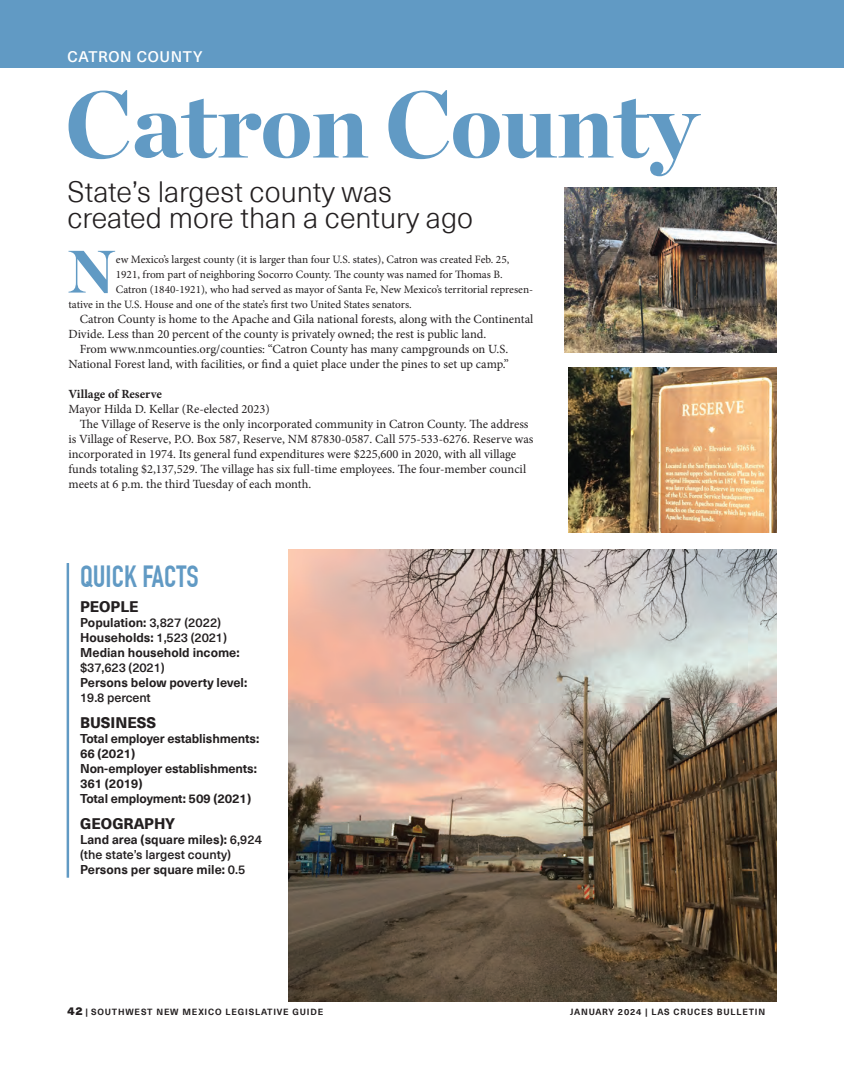
<style>
.page{position:relative;width:844px;height:1069px;background:#fff}
.page>*{position:absolute;margin:0;border:0;box-sizing:border-box;transform-origin:0 0}
.t1{font:900 93.75px "Chronicle Display";letter-spacing:-.01em;color:#619ac4}
.Body_Copy{font:900 59.88px "Chronicle Display";color:#619ac4}
.t2{font:700 30px "DIN Condensed";color:#619ac4}
.t3{font:300 28.75px/26.2px "Neue Haas Unica Pro";color:#231f20}
.t4{font:800 15px "Neue Haas Unica Pro";color:#231f20}
.t5{font:500 15px "Neue Haas Unica Pro";letter-spacing:.04em;color:#fff}
.t6{font:12.5px/15px "Minion Pro";color:#231f20}
.t7{font:700 12.5px/15px "Neue Haas Unica Pro";letter-spacing:-.01em;color:#231f20}
.t8{font:500 12.5px/15px "Neue Haas Unica Pro";color:#231f20}
.t9{font:700 12.5px "Minion Pro";color:#231f20}
.Body_Copy-2{font:11.25px "Minion Pro";letter-spacing:-.005em;color:#231f20}
.t10{font:700 8.75px "Neue Haas Unica Pro";letter-spacing:.095em;color:#231f20}
.s1{font-weight:500}
.s2{font-weight:700}
.s3{font-weight:900;font-size:11.25px}
</style>
<div class="page">
<div style="left:0;top:0;width:844px;height:68px;background:#619ac4"></div>
<hr style="left:67px;top:563px;width:2px;height:314px;background:#619ac4">
<img style="left:568px;top:368px;width:208px;height:164px">
<img style="left:564px;top:188px;width:212px;height:164px">
<img style="left:289px;top:550px;width:487px;height:451px">
<p class="t5" style="left:68px;top:48px;width:137px">CATRON COUNTY</p>
<p class="t1" style="left:65px;top:47px;width:634px">Catron County</p>
<p class="t3" style="left:67px;top:179px;width:407px">State’s largest county was created more than a century ago</p>
<p class="Body_Copy" style="left:67px;top:222px;width:51px">N</p>
<p class="Body_Copy-2" style="left:116px;top:251px;width:395px">ew Mexico’s largest county (it is larger than four U.S. states), Catron was created Feb. 25,</p>
<p class="Body_Copy-2" style="left:116px;top:266px;width:388px">1921, from part of neighboring Socorro County. The county was named for Thomas B.</p>
<p class="Body_Copy-2" style="left:116px;top:281px;width:419px">Catron (1840-1921), who had served as mayor of Santa Fe, New Mexico’s territorial represen-</p>
<p class="Body_Copy-2" style="left:68px;top:296px;width:345px">tative in the U.S. House and one of the state’s first two United States senators.</p>
<p class="t6" style="left:68px;top:311px;width:466px;text-indent:11px">Catron County is home to the Apache and Gila national forests, along with the Continental<br>Divide. Less than 20 percent of the county is privately owned; the rest is public land.</p>
<p class="t6" style="left:68px;top:341px;width:442px;text-align:right">From www.nmcounties.org/counties: “Catron County has many campgrounds on U.S.<br>National Forest land, with facilities, or find a quiet place under the pines to set up camp.”</p>
<p class="t9" style="left:68px;top:385px;width:95px">Village of Reserve</p>
<p class="t6" style="left:68px;top:401px;width:203px">Mayor Hilda D. Kellar (Re-elected 2023)</p>
<p class="t6" style="left:68px;top:416px;width:466px;text-indent:11px">The Village of Reserve is the only incorporated community in Catron County. The address is Village of Reserve, P.O. Box 587, Reserve, NM 87830-0587. Call 575-533-6276. Reserve was incorporated in 1974. Its general fund expenditures were $225,600 in 2020, with all village funds totaling $2,137,529. The village has six full-time employees. The four-member council meets at 6 p.m. the third Tuesday of each month.</p>
<p class="t2" style="left:80px;top:559px;width:120px">QUICK FACTS</p>
<p class="t4" style="left:80px;top:597px;width:60px">PEOPLE</p>
<p class="t7" style="left:80px;top:615px;width:143px">Population: <span class="s1">3,827 (2022)</span></p>
<p class="t7" style="left:80px;top:630px;width:148px">Households: <span class="s1">1,523 (2021)</span></p>
<p class="t7" style="left:80px;top:645px;width:161px">Median household income: <span class="s1">$37,623 (2021)</span></p>
<p class="t7" style="left:80px;top:675px;width:169px">Persons below poverty level:<br><span class="s1">19.8 percent</span></p>
<p class="t4" style="left:80px;top:713px;width:78px">BUSINESS</p>
<p class="t7" style="left:80px;top:731px;width:181px">Total employer establishments:<br>66 (2021)</p>
<p class="t7" style="left:80px;top:761px;width:178px">Non-employer establishments:<br>361 (2019)</p>
<p class="t7" style="left:80px;top:791px;width:172px">Total employment: 509 (2021)</p>
<p class="t4" style="left:80px;top:814px;width:96px">GEOGRAPHY</p>
<p class="t8" style="left:80px;top:832px;width:183px"><span class="s2">Land area (square miles):</span> 6,924 (the state’s largest county)</p>
<p class="t7" style="left:80px;top:862px;width:167px">Persons per square mile: <span class="s1">0.5</span></p>
<p class="t10" style="left:68px;top:1006px;width:257px"><span class="s3">42</span> | SOUTHWEST NEW MEXICO LEGISLATIVE GUIDE</p>
<p class="t10" style="left:570px;top:1006px;width:196px">JANUARY 2024 | LAS CRUCES BULLETIN</p>
</div>
